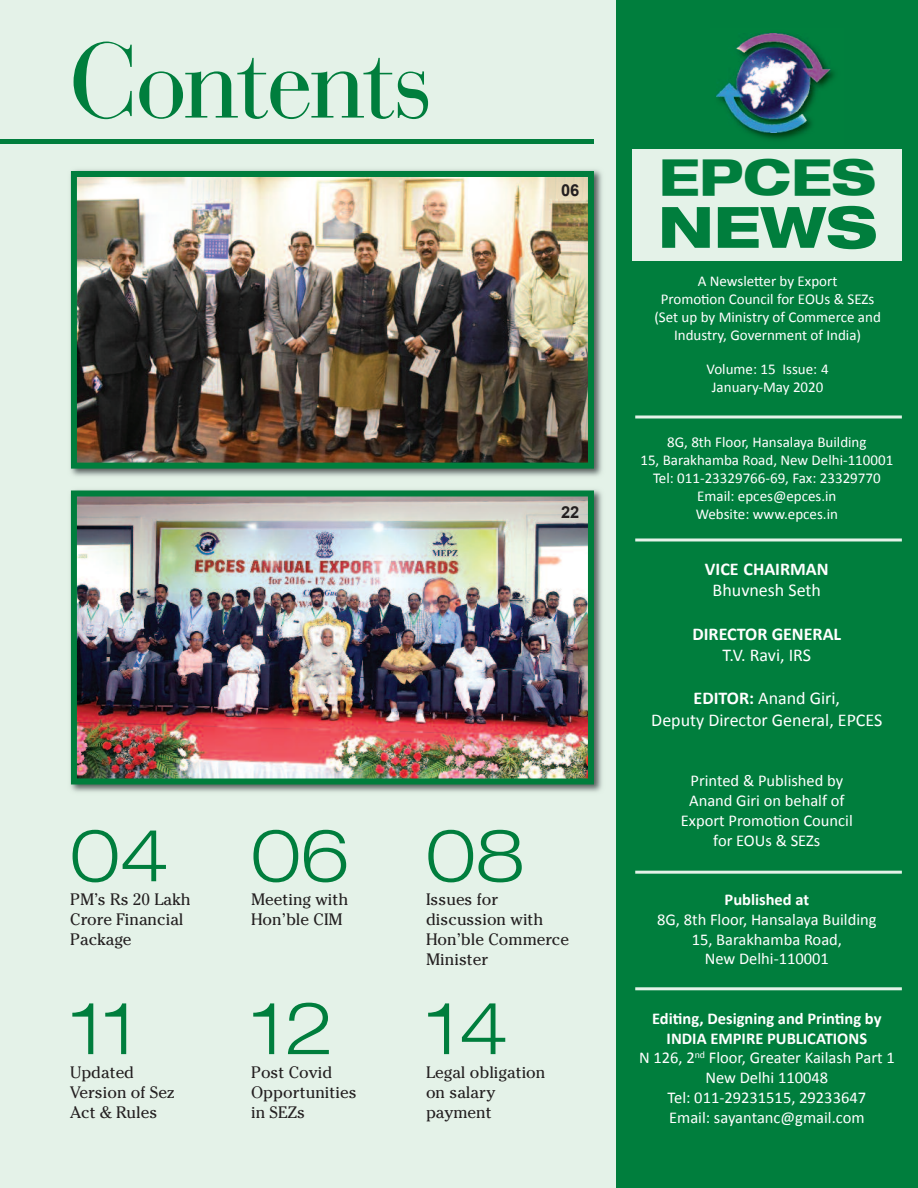
<style>
.page{position:relative;width:918px;height:1188px;background:#e4f2e8}
.page>*{position:absolute;margin:0;border:0;box-sizing:border-box;transform-origin:0 0}
.t1{font:112.5px "Bauer Bodoni BT";letter-spacing:-.015em;color:#007e3d}
.t2{font:72px "Heavenetica Extd 4 Lt SH";color:#007e3d}
.t3{font:57px "Heavenetica Extd 8 Hvy SH";color:#007e3d}
.t4{font:49.5px "Heavenetica Extd 8 Hvy SH";color:#007e3d}
.t5{font:18px/21.6px "Calibri";color:#fff;text-align:center}
.t6{font:700 18px "Calibri";color:#fff}
.t7{font:16.5px/19.8px "Calibri";color:#fff;text-align:center}
.t8{font:16.5px/19.8px "Cheltenham";color:#231f20}
.t9{font:700 16.5px "Calibri";color:#fff}
.t10{font:700 16.5px "Arial";color:#231f20}
.t11{font:15px/18px "Calibri";color:#fff;text-align:center}
.s1{font-weight:700}
</style>
<div class="page">
<hr style="left:0;top:140px;width:594px;height:4px;background:#007e3d">
<img style="left:70px;top:169px;width:532px;height:307px">
<img style="left:78px;top:178px;width:509px;height:284px">
<div style="left:71px;top:171px;width:523px;height:298px;border:6px solid #007e3d"></div>
<img style="left:70px;top:489px;width:532px;height:303px">
<img style="left:78px;top:497px;width:509px;height:280px">
<div style="left:71px;top:490px;width:523px;height:294px;border:6px solid #007e3d"></div>
<div style="left:616px;top:0;width:302px;height:1188px;background:#007e3d"></div>
<div style="left:633px;top:150px;width:269px;height:111px;background:#e4f2e8"></div>
<hr style="left:635px;top:415px;width:267px;height:3px;background:#e4f2e8">
<hr style="left:635px;top:538px;width:267px;height:3px;background:#e4f2e8">
<hr style="left:635px;top:871px;width:267px;height:3px;background:#e4f2e8">
<hr style="left:635px;top:987px;width:267px;height:3px;background:#e4f2e8">
<img style="left:749px;top:69px;width:86px;height:70px">
<img style="left:716px;top:33px;width:114px;height:99px">
<h1 class="t1" style="left:70px;top:12px;width:362px">Contents</h1>
<p class="t10" style="left:561px;top:181px;width:20px">06</p>
<p class="t10" style="left:561px;top:503px;width:20px">22</p>
<h2 class="t2" style="left:70px;top:809px;width:100px">04</h2>
<p class="t8" style="left:70px;top:890px;width:122px">PM’s Rs 20 Lakh<br>Crore Financial<br>Package</p>
<h2 class="t2" style="left:70px;top:982px;width:67px">11</h2>
<p class="t8" style="left:70px;top:1063px;width:106px">Updated<br>Version of Sez<br>Act &amp; Rules</p>
<h2 class="t2" style="left:251px;top:809px;width:100px">06</h2>
<p class="t8" style="left:251px;top:890px;width:99px">Meeting with<br>Hon’ble CIM</p>
<h2 class="t2" style="left:251px;top:982px;width:84px">12</h2>
<p class="t8" style="left:251px;top:1063px;width:107px">Post Covid<br>Opportunities in SEZs</p>
<h2 class="t2" style="left:426px;top:809px;width:100px">08</h2>
<p class="t8" style="left:426px;top:890px;width:145px">Issues for discussion with<br>Hon’ble Commerce<br>Minister</p>
<h2 class="t2" style="left:426px;top:982px;width:84px">14</h2>
<p class="t8" style="left:426px;top:1063px;width:121px">Legal obligation on salary payment</p>
<h3 class="t4" style="left:659px;top:146px;width:218px">EPCES</h3>
<h3 class="t3" style="left:658px;top:191px;width:220px">NEWS</h3>
<p class="t11" style="left:654px;top:273px;width:228px">A Newsletter by Export<br>Promotion Council for EOUs &amp; SEZs (Set up by Ministry of Commerce and<br>Industry, Government of India)</p>
<p class="t11" style="left:707px;top:361px;width:124px">Volume: 15 Issue: 4<br>January-May 2020</p>
<p class="t11" style="left:640px;top:434px;width:254px">8G, 8th Floor, Hansalaya Building<br>15, Barakhamba Road, New Delhi-110001<br>Tel: 011-23329766-69, Fax: 23329770<br>Email: epces@epces.in<br>Website: www.epces.in</p>
<p class="t6" style="left:705px;top:561px;width:125px">VICE CHAIRMAN</p>
<p class="t5" style="left:713px;top:581px;width:110px">Bhuvnesh Seth</p>
<p class="t6" style="left:692px;top:626px;width:150px">DIRECTOR GENERAL</p>
<p class="t5" style="left:723px;top:646px;width:90px">T.V. Ravi, IRS</p>
<p class="t5" style="left:651px;top:689px;width:233px"><span class="s1">EDITOR:</span> Anand Giri,<br>Deputy Director General, EPCES</p>
<p class="t7" style="left:681px;top:772px;width:173px">Printed &amp; Published by<br>Anand Giri on behalf of<br>Export Promotion Council for EOUs &amp; SEZs</p>
<p class="t9" style="left:725px;top:893px;width:86px">Published at</p>
<p class="t7" style="left:657px;top:911px;width:221px">8G, 8th Floor, Hansalaya Building<br>15, Barakhamba Road,<br>New Delhi-110001</p>
<p class="t7" style="left:639px;top:1010px;width:257px"><span class="s1">Editing, Designing and Printing by<br>INDIA EMPIRE PUBLICATIONS<br></span>N 126, 2<sup>nd</sup> Floor, Greater Kailash Part 1<br>New Delhi 110048<br>Tel: 011-29231515, 29233647<br>Email: sayantanc@gmail.com</p>
</div>
